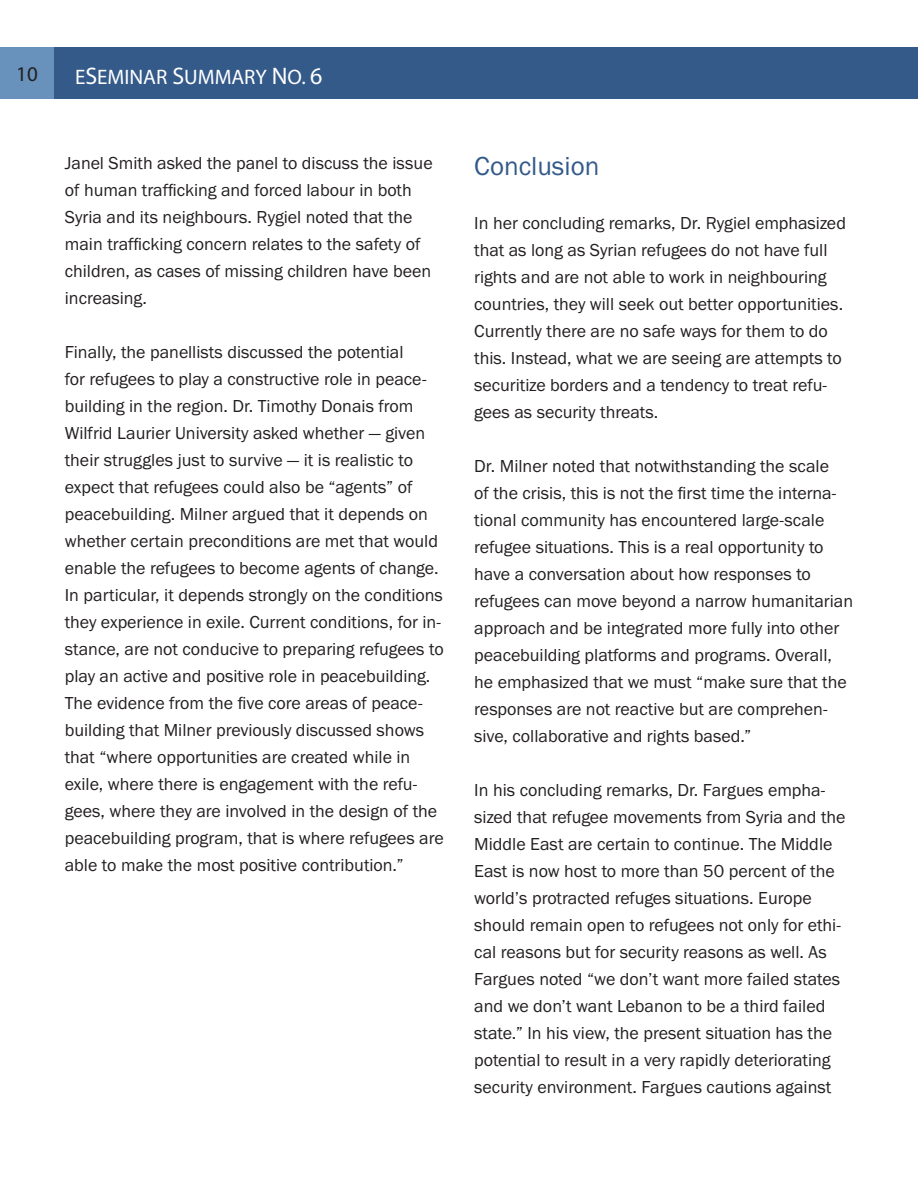
<style>
.page{position:relative;width:918px;height:1188px;background:#fff}
.page>*{position:absolute;margin:0;border:0;box-sizing:border-box;transform-origin:0 0}
.t1{font:27px "Franklin Gothic URW Boo";color:#345a8a}
.t2{font:21px "Myriad Pro";color:#fff}
.t3{font:21px "Myriad Pro";color:#231f20}
.t4{font:18px/27px "Franklin Gothic URW Boo";color:#231f20}
.s1{font-size:24px}
</style>
<div class="page">
<div style="left:54px;top:48px;width:864px;height:51px;background:#345a8a"></div>
<div style="left:0;top:48px;width:54px;height:51px;background:#6892bb"></div>
<p class="t3" style="left:16px;top:61px;width:23px">10</p>
<p class="t2" style="left:75px;top:64px;width:249px">E<span class="s1">S</span>EMINAR <span class="s1">S</span>UMMARY <span class="s1">N</span>O. <span class="s1">6</span></p>
<p class="t4" style="left:65px;top:149px;width:369px">Janel Smith asked the panel to discuss the issue of human trafficking and forced labour in both Syria and its neighbours. Rygiel noted that the main trafficking concern relates to the safety of children, as cases of missing children have been increasing.</p>
<p class="t4" style="left:65px;top:338px;width:380px">Finally, the panellists discussed the potential<br>for refugees to play a constructive role in peace&shy;building in the region. Dr. Timothy Donais from Wilfrid Laurier University asked whether — given their struggles just to survive — it is realistic to expect that refugees could also be “agents” of peacebuilding. Milner argued that it depends on whether certain preconditions are met that would enable the refugees to become agents of change.<br>In particular, it depends strongly on the conditions they experience in exile. Current conditions, for in&shy;stance, are not conducive to preparing refugees to play an active and positive role in peacebuilding.<br>The evidence from the five core areas of peace&shy;building that Milner previously discussed shows that “where opportunities are created while in exile, where there is engagement with the refu&shy;gees, where they are involved in the design of the peacebuilding program, that is where refugees are able to make the most positive contribution.”</p>
<p class="t1" style="left:474px;top:149px;width:127px">Conclusion</p>
<p class="t4" style="left:474px;top:209px;width:373px">In her concluding remarks, Dr. Rygiel emphasized that as long as Syrian refugees do not have full rights and are not able to work in neighbouring countries, they will seek out better opportunities.<br>Currently there are no safe ways for them to do this. Instead, what we are seeing are attempts to securitize borders and a tendency to treat refu&shy;gees as security threats.</p>
<p class="t4" style="left:474px;top:452px;width:380px">Dr. Milner noted that notwithstanding the scale<br>of the crisis, this is not the first time the interna&shy;tional community has encountered large-scale refugee situations. This is a real opportunity to have a conversation about how responses to refugees can move beyond a narrow humanitarian approach and be integrated more fully into other peacebuilding platforms and programs. Overall, he emphasized that we must “make sure that the responses are not reactive but are comprehen&shy;sive, collaborative and rights based.”</p>
<p class="t4" style="left:474px;top:776px;width:373px">In his concluding remarks, Dr. Fargues empha&shy;sized that refugee movements from Syria and the Middle East are certain to continue. The Middle East is now host to more than 50 percent of the world’s protracted refuges situations. Europe should remain open to refugees not only for ethi&shy;cal reasons but for security reasons as well. As Fargues noted “we don’t want more failed states and we don’t want Lebanon to be a third failed state.” In his view, the present situation has the potential to result in a very rapidly deteriorating security environment. Fargues cautions against</p>
</div>
